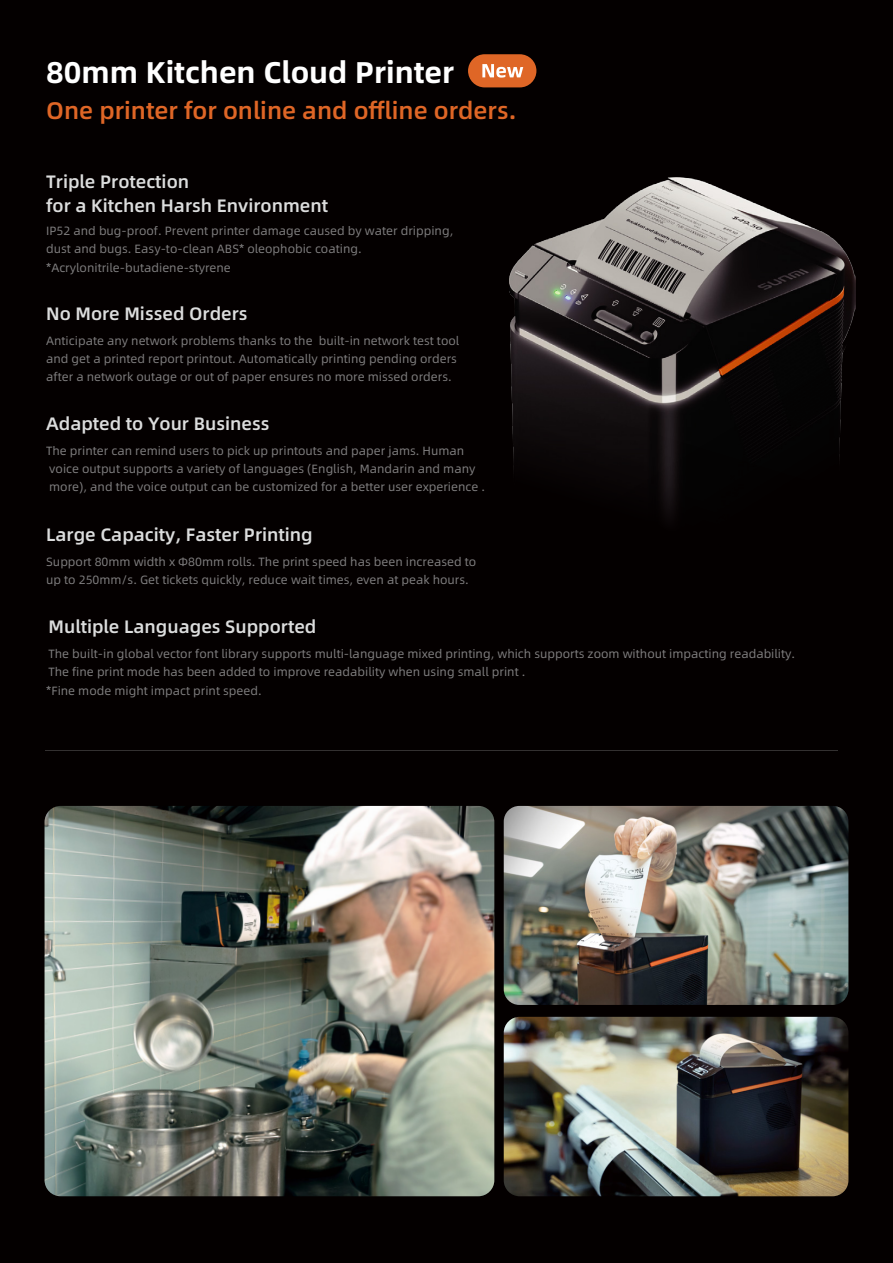
<style>
.page{position:relative;width:893px;height:1263px;background:#fff}
.page>*{position:absolute;margin:0;border:0;box-sizing:border-box;transform-origin:0 0}
.t1{font:30px "Alibaba Pu Hui Ti B";color:#fff}
.t2{font:24px "Alibaba Pu Hui Ti M";color:#df6626}
.t3{font:18px/24.6px "Alibaba Pu Hui Ti M";color:#dcdddd}
.t4{font:12px/18px "Alibaba Pu Hui Ti R";color:#b5b5b6}
</style>
<div class="page">
<div style="left:0;top:0;width:892px;height:1263px;background:#040000"></div>
<hr style="left:45px;top:750px;width:792px;height:1px;background:#f8f9f9">
<div style="left:468px;top:54px;width:68px;height:33px;background:#df6626;border-radius:17px"></div>
<svg style="left:482px;top:64px;width:41px;height:14px"></svg>
<img style="left:45px;top:806px;width:449px;height:390px">
<img style="left:503px;top:806px;width:345px;height:199px">
<img style="left:503px;top:1017px;width:345px;height:179px">
<svg style="left:510px;top:177px;width:345px;height:337px"></svg>
<h1 class="t1" style="left:46px;top:48px;width:409px">80mm Kitchen Cloud Printer</h1>
<h2 class="t2" style="left:46px;top:92px;width:471px">One printer for online and offline orders.</h2>
<h3 class="t3" style="left:46px;top:168px;width:283px">Triple Protection<br>for a Kitchen Harsh Environment</h3>
<p class="t4" style="left:46px;top:221px;width:408px">IP52 and bug-proof. Prevent printer damage caused by water dripping, dust and bugs. Easy-to-clean ABS* oleophobic coating.</p>
<p class="t4" style="left:46px;top:258px;width:186px">*Acrylonitrile-butadiene-styrene</p>
<h3 class="t3" style="left:46px;top:300px;width:203px">No More Missed Orders</h3>
<p class="t4" style="left:46px;top:331px;width:414px">Anticipate any network problems thanks to the built-in network test tool and get a printed report printout. Automatically printing pending orders after a network outage or out of paper ensures no more missed orders.</p>
<h3 class="t3" style="left:46px;top:411px;width:225px">Adapted to Your Business</h3>
<p class="t4" style="left:46px;top:441px;width:440px">The printer can remind users to pick up printouts and paper jams. Human voice output supports a variety of languages (English, Mandarin and many more), and the voice output can be customized for a better user experience .</p>
<h3 class="t3" style="left:46px;top:521px;width:268px">Large Capacity, Faster Printing</h3>
<p class="t4" style="left:46px;top:552px;width:431px">Support 80mm width x Φ80mm rolls. The print speed has been increased to up to 250mm/s. Get tickets quickly, reduce wait times, even at peak hours.</p>
<h3 class="t3" style="left:48px;top:613px;width:269px">Multiple Languages Supported</h3>
<p class="t4" style="left:48px;top:644px;width:748px">The built-in global vector font library supports multi-language mixed printing, which supports zoom without impacting readability.<br>The fine print mode has been added to improve readability when using small print .</p>
<p class="t4" style="left:46px;top:681px;width:217px">*Fine mode might impact print speed.</p>
</div>
